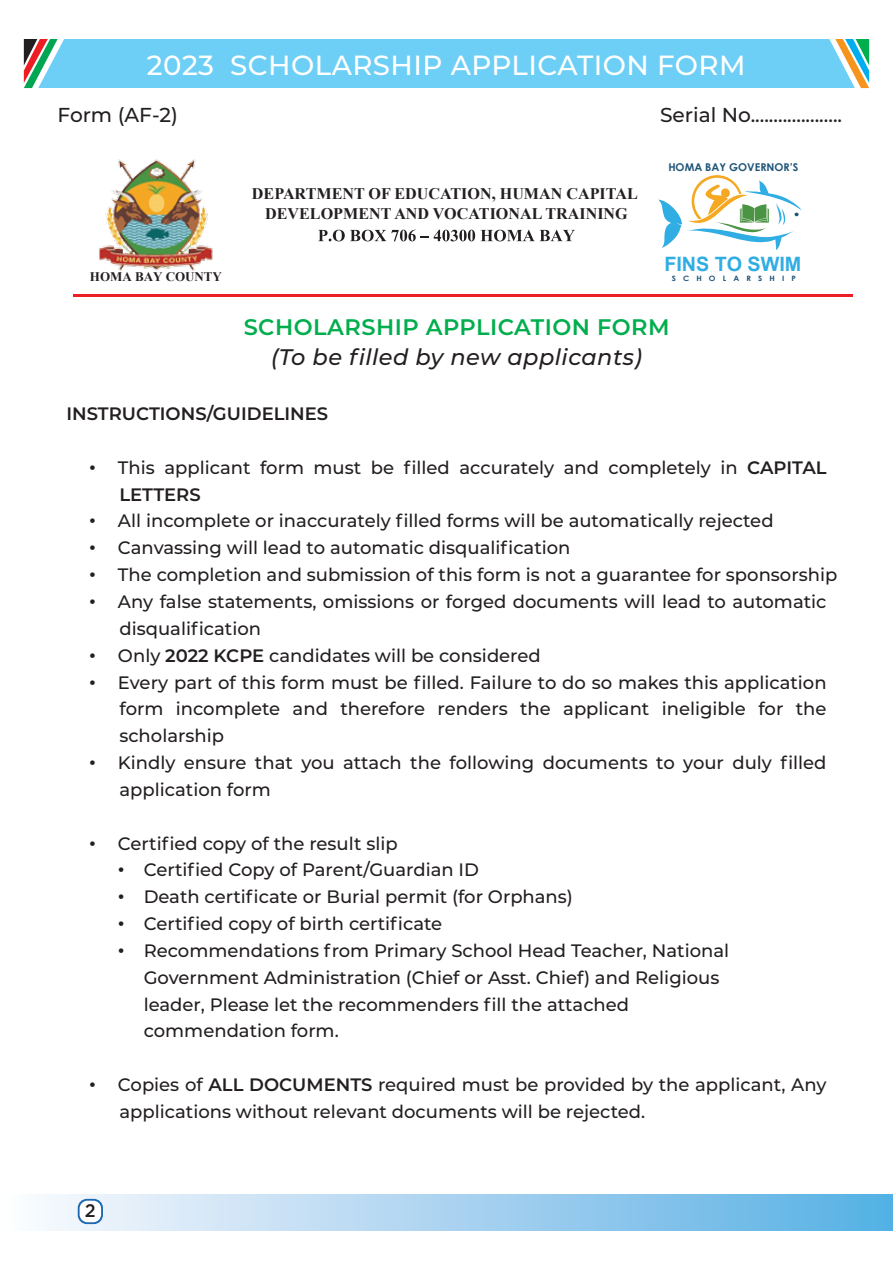
<style>
.page{position:relative;width:893px;height:1263px;background:#fff}
.page>*{position:absolute;margin:0;border:0;box-sizing:border-box;transform-origin:0 0}
.t1{font:500 27.6px "Montserrat";letter-spacing:.015em;color:#fff}
.t2{font:italic 500 22.5px "Montserrat";letter-spacing:.02em;color:#231f20}
.t3{font:600 22.5px "Montserrat";letter-spacing:.02em;color:#00ae4d}
.t4{font:500 20.1px "Montserrat";color:#231f20}
.t5{font:700 19.8px "Arial";color:#30ade3}
.t6{font:500 18.15px "Gotham";color:#231f20}
.t7{font:500 18px/26.8px "Montserrat";color:#231f20}
.t8{font:600 18px "Montserrat";color:#231f20}
.t9{font:700 16.05px/19.4px "Times New Roman";color:#231f20;text-align:center}
.t10{font:700 13.05px "Times New Roman";letter-spacing:-.005em;color:#231f20}
.t11{font:700 10.8px "Century Gothic";color:#1e5479}
.t12{font:700 7.35px "Century Gothic";letter-spacing:.9em;color:#1e5479;scale:1.08 1}
.s1{font-weight:700}
.s2{font-weight:600}
</style>
<div class="page">
<div style="left:1px;top:1194px;width:892px;height:36px;background:linear-gradient(to right,#fdfafd,#57afe4)"></div>
<svg style="left:78px;top:1199px;width:25px;height:25px"></svg>
<div style="left:80px;top:1201px;width:21px;height:21px;background:#fff;border-radius:8px"></div>
<div style="left:24px;top:39px;width:845px;height:49px;background:#6dcff6"></div>
<hr style="left:73px;top:294px;width:779px;height:2px;background:#ed1f24">
<img style="left:99px;top:159px;width:114px;height:112px">
<svg style="left:658px;top:175px;width:143px;height:75px"></svg>
<svg style="left:318px;top:230px;width:257px;height:11px"></svg>
<h1 class="t1" style="left:147px;top:45px;width:600px">2023 SCHOLARSHIP APPLICATION FORM</h1>
<p class="t4" style="left:58px;top:101px;width:122px">Form (AF-2)</p>
<p class="t4" style="left:660px;top:101px;width:184px">Serial No....................</p>
<p class="t10" style="left:90px;top:268px;width:134px">HOMA BAY COUNTY</p>
<p class="t9" style="left:252px;top:184px;width:387px">DEPARTMENT OF EDUCATION, HUMAN CAPITAL<br>DEVELOPMENT AND VOCATIONAL TRAINING</p>
<p class="t11" style="left:668px;top:159px;width:132px">HOMA BAY GOVERNOR’S</p>
<p class="t5" style="left:664px;top:251px;width:139px">FINS TO SWIM</p>
<p class="t12" style="left:672px;top:272px;width:116px">SCHOLARSHIP</p>
<p class="t3" style="left:244px;top:311px;width:427px">SCHOLARSHIP APPLICATION FORM</p>
<p class="t2" style="left:271px;top:341px;width:372px">(To be filled by new applicants)</p>
<p class="t8" style="left:66px;top:401px;width:263px">INSTRUCTIONS/GUIDELINES</p>
<p class="t7" style="left:119px;top:453px;width:709px;text-indent:-30px"><span class="s1">•</span> This applicant form must be filled accurately and completely in <span class="s2">CAPITAL<br>LETTERS</span></p>
<p class="t7" style="left:89px;top:507px;width:686px"><span class="s1">•</span> All incomplete or inaccurately filled forms will be automatically rejected</p>
<p class="t7" style="left:89px;top:534px;width:483px"><span class="s1">•</span> Canvassing will lead to automatic disqualification</p>
<p class="t7" style="left:89px;top:561px;width:750px"><span class="s1">•</span> The completion and submission of this form is not a guarantee for sponsorship</p>
<p class="t7" style="left:119px;top:587px;width:708px;text-indent:-30px"><span class="s1">•</span> Any false statements, omissions or forged documents will lead to automatic disqualification</p>
<p class="t7" style="left:89px;top:641px;width:453px"><span class="s1">•</span> Only <span class="s2">2022 KCPE</span> candidates will be considered</p>
<p class="t7" style="left:119px;top:668px;width:709px;text-align:justify;text-indent:-30px"><span class="s1">•</span> Every part of this form must be filled. Failure to do so makes this application form incomplete and therefore renders the applicant ineligible for the scholarship</p>
<p class="t7" style="left:119px;top:748px;width:709px;text-indent:-30px"><span class="s1">•</span> Kindly ensure that you attach the following documents to your duly filled application form</p>
<p class="t7" style="left:89px;top:829px;width:310px"><span class="s1">•</span> Certified copy of the result slip</p>
<p class="t7" style="left:118px;top:856px;width:363px"><span class="s1">•</span> Certified Copy of Parent/Guardian ID</p>
<p class="t7" style="left:118px;top:883px;width:457px"><span class="s1">•</span> Death certificate or Burial permit (for Orphans)</p>
<p class="t7" style="left:118px;top:909px;width:326px"><span class="s1">•</span> Certified copy of birth certificate</p>
<p class="t7" style="left:144px;top:936px;width:587px;text-indent:-26px"><span class="s1">•</span> Recommendations from Primary School Head Teacher, National Government Administration (Chief or Asst. Chief) and Religious leader, Please let the recommenders fill the attached commendation form.</p>
<p class="t7" style="left:119px;top:1070px;width:708px;text-indent:-30px"><span class="s1">•</span> Copies of <span class="s2">ALL DOCUMENTS</span> required must be provided by the applicant, Any applications without relevant documents will be rejected.</p>
<p class="t6" style="left:85px;top:1199px;width:12px">2</p>
</div>
